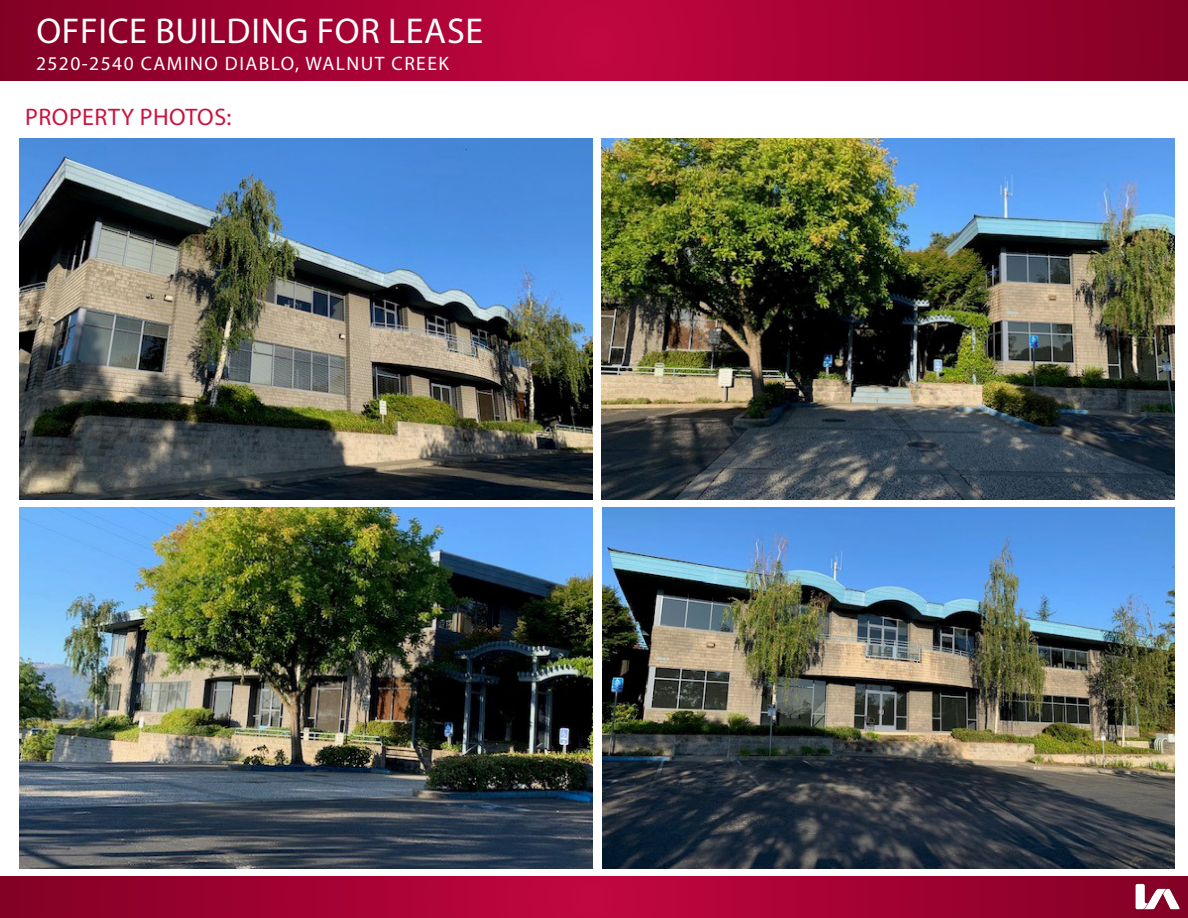
<style>
.page{position:relative;width:1188px;height:918px;background:#fff}
.page>*{position:absolute;margin:0;border:0;box-sizing:border-box;transform-origin:0 0}
.t1{font:36px "Myriad Pro";letter-spacing:.02em;color:#fff}
.Property_Name{font:24px "Myriad Pro";letter-spacing:.02em;color:#cd123d}
.t2{font:19.5px "Myriad Pro";letter-spacing:.075em;color:#fff}
</style>
<div class="page">
<svg style="left:0;top:877px;width:1188px;height:41px;background:#a30232"></svg>
<svg style="left:0;top:0;width:1188px;height:81px;background:#a10232"></svg>
<img style="left:1130px;top:868px;width:56px;height:50px">
<img style="left:603px;top:508px;width:571px;height:360px">
<img style="left:601px;top:139px;width:573px;height:361px">
<img style="left:20px;top:508px;width:573px;height:360px">
<img style="left:20px;top:139px;width:573px;height:361px">
<h1 class="t1" style="left:36px;top:9px;width:448px">OFFICE BUILDING FOR LEASE</h1>
<p class="t2" style="left:36px;top:52px;width:414px">2520-2540 CAMINO DIABLO, WALNUT CREEK</p>
<p class="Property_Name" style="left:25px;top:102px;width:208px">PROPERTY PHOTOS:</p>
</div>
